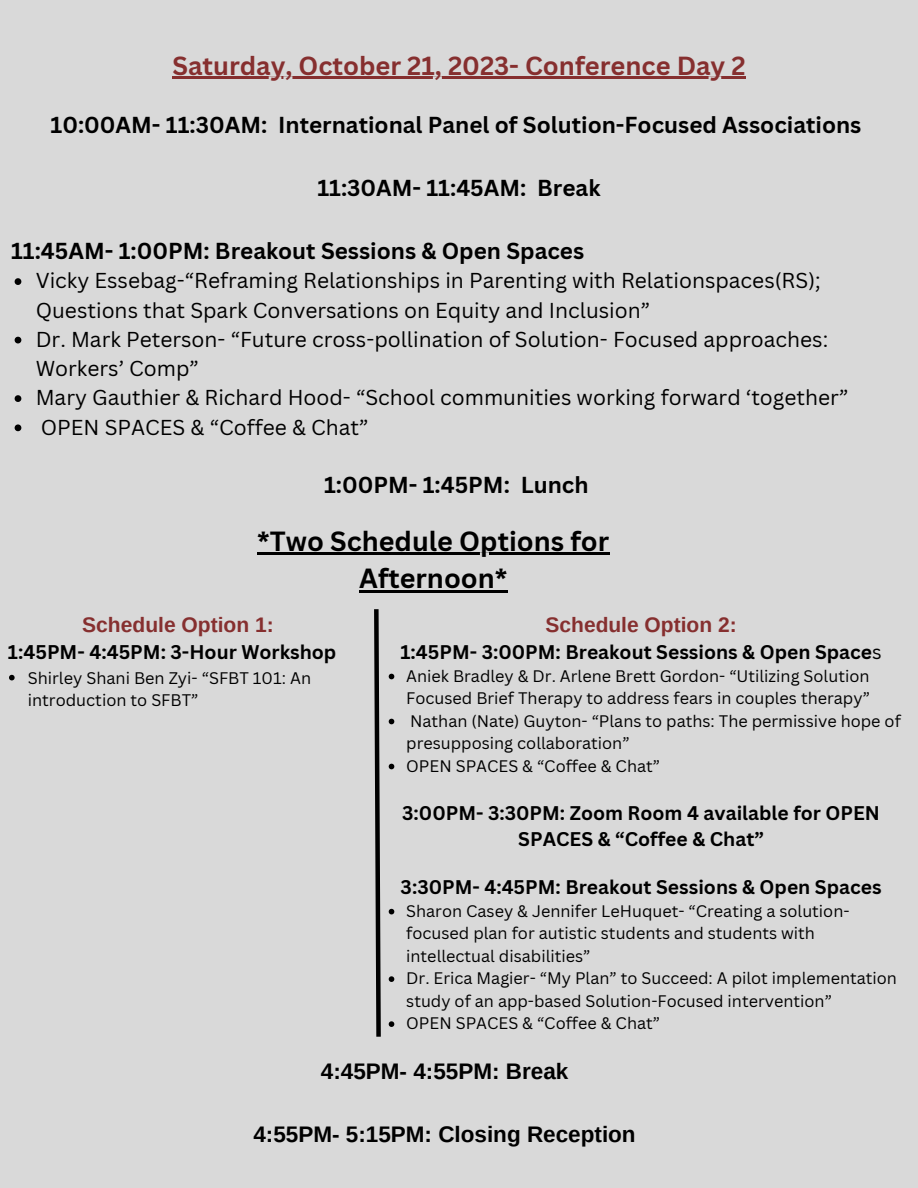
<style>
.page{position:relative;width:918px;height:1188px;background:#d9d9d9}
.page>*{position:absolute;margin:0;border:0;box-sizing:border-box;transform-origin:0 0}
.t1{font:700 27px/37.2px "Canva Sans";color:#000;text-align:center}
.t2{font:700 25.5px "Canva Sans";color:#862f2f}
.t3{font:700 22.5px "Canva Sans";color:#000}
.t4{font:700 22.5px "Arimo";color:#000}
.t5{font:21px/29.2px "Canva Sans";color:#000}
.t6{font:700 21px "Arimo";color:#862f2f}
.t7{font:700 19.35px "Canva Sans";color:#000}
.t8{font:700 19.2px/25.8px "Canva Sans";color:#000;text-align:center}
.t9{font:16.35px/22.5px "Canva Sans";color:#000}
.t10{font:16.2px/22.5px "Canva Sans";color:#000}
.s1{font-weight:400}
</style>
<div class="page">
<svg style="left:15px;top:278px;width:6px;height:7px"></svg>
<svg style="left:15px;top:337px;width:6px;height:6px"></svg>
<svg style="left:15px;top:395px;width:6px;height:7px"></svg>
<svg style="left:15px;top:424px;width:6px;height:7px"></svg>
<hr style="left:172px;top:77px;width:574px;height:2px;background:#862f2f">
<svg style="left:9px;top:675px;width:6px;height:5px"></svg>
<svg style="left:389px;top:674px;width:5px;height:5px"></svg>
<svg style="left:389px;top:719px;width:5px;height:5px"></svg>
<svg style="left:389px;top:764px;width:5px;height:5px"></svg>
<svg style="left:389px;top:909px;width:5px;height:5px"></svg>
<svg style="left:389px;top:976px;width:5px;height:6px"></svg>
<svg style="left:389px;top:1021px;width:5px;height:6px"></svg>
<hr style="left:257px;top:553px;width:353px;height:2px;background:#000">
<hr style="left:359px;top:590px;width:149px;height:2px;background:#000">
<svg style="left:374px;top:609px;width:7px;height:428px"></svg>
<p class="t2" style="left:172px;top:47px;width:575px">Saturday, October 21, 2023- Conference Day 2</p>
<p class="t3" style="left:51px;top:109px;width:812px">10:00AM- 11:30AM: International Panel of Solution-Focused Associations</p>
<p class="t3" style="left:317px;top:172px;width:285px">11:30AM- 11:45AM: Break</p>
<p class="t3" style="left:11px;top:235px;width:575px">11:45AM- 1:00PM: Breakout Sessions &amp; Open Spaces</p>
<p class="t5" style="left:36px;top:266px;width:787px">Vicky Essebag-“Reframing Relationships in Parenting with Relationspaces(RS);<br>Questions that Spark Conversations on Equity and Inclusion”</p>
<p class="t5" style="left:36px;top:324px;width:794px">Dr. Mark Peterson- “Future cross-pollination of Solution- Focused approaches:<br>Workers’ Comp”</p>
<p class="t5" style="left:36px;top:383px;width:814px">Mary Gauthier &amp; Richard Hood- “School communities working forward ‘together”</p>
<p class="t5" style="left:41px;top:412px;width:329px">OPEN SPACES &amp; “Coffee &amp; Chat”</p>
<p class="t3" style="left:324px;top:469px;width:266px">1:00PM- 1:45PM: Lunch</p>
<p class="t1" style="left:257px;top:521px;width:353px">*Two Schedule Options for<br>Afternoon*</p>
<p class="t6" style="left:82px;top:613px;width:193px">Schedule Option 1:</p>
<p class="t7" style="left:8px;top:638px;width:330px">1:45PM- 4:45PM: 3-Hour Workshop</p>
<p class="t9" style="left:28px;top:666px;width:285px">Shirley Shani Ben Zyi- “SFBT 101: An introduction to SFBT”</p>
<p class="t6" style="left:546px;top:613px;width:193px">Schedule Option 2:</p>
<p class="t8" style="left:401px;top:639px;width:483px">1:45PM- 3:00PM: Breakout Sessions &amp; Open Space<span class="s1">s</span></p>
<p class="t10" style="left:406px;top:664px;width:465px">Aniek Bradley &amp; Dr. Arlene Brett Gordon- “Utilizing Solution<br>Focused Brief Therapy to address fears in couples therapy”</p>
<p class="t10" style="left:406px;top:709px;width:496px">Nathan (Nate) Guyton- “Plans to paths: The permissive hope of presupposing collaboration”</p>
<p class="t10" style="left:406px;top:754px;width:255px">OPEN SPACES &amp; “Coffee &amp; Chat”</p>
<p class="t8" style="left:402px;top:800px;width:479px">3:00PM- 3:30PM: Zoom Room 4 available for OPEN<br>SPACES &amp; “Coffee &amp; Chat”</p>
<p class="t8" style="left:401px;top:874px;width:482px">3:30PM- 4:45PM: Breakout Sessions &amp; Open Spaces</p>
<p class="t10" style="left:406px;top:899px;width:445px">Sharon Casey &amp; Jennifer LeHuquet- “Creating a solution&shy;focused plan for autistic students and students with intellectual disabilities”</p>
<p class="t10" style="left:406px;top:967px;width:492px">Dr. Erica Magier- “My Plan” to Succeed: A pilot implementation study of an app-based Solution-Focused intervention”</p>
<p class="t10" style="left:406px;top:1012px;width:255px">OPEN SPACES &amp; “Coffee &amp; Chat”</p>
<p class="t4" style="left:321px;top:1059px;width:249px">4:45PM- 4:55PM: Break</p>
<p class="t4" style="left:253px;top:1122px;width:384px">4:55PM- 5:15PM: Closing Reception</p>
</div>
